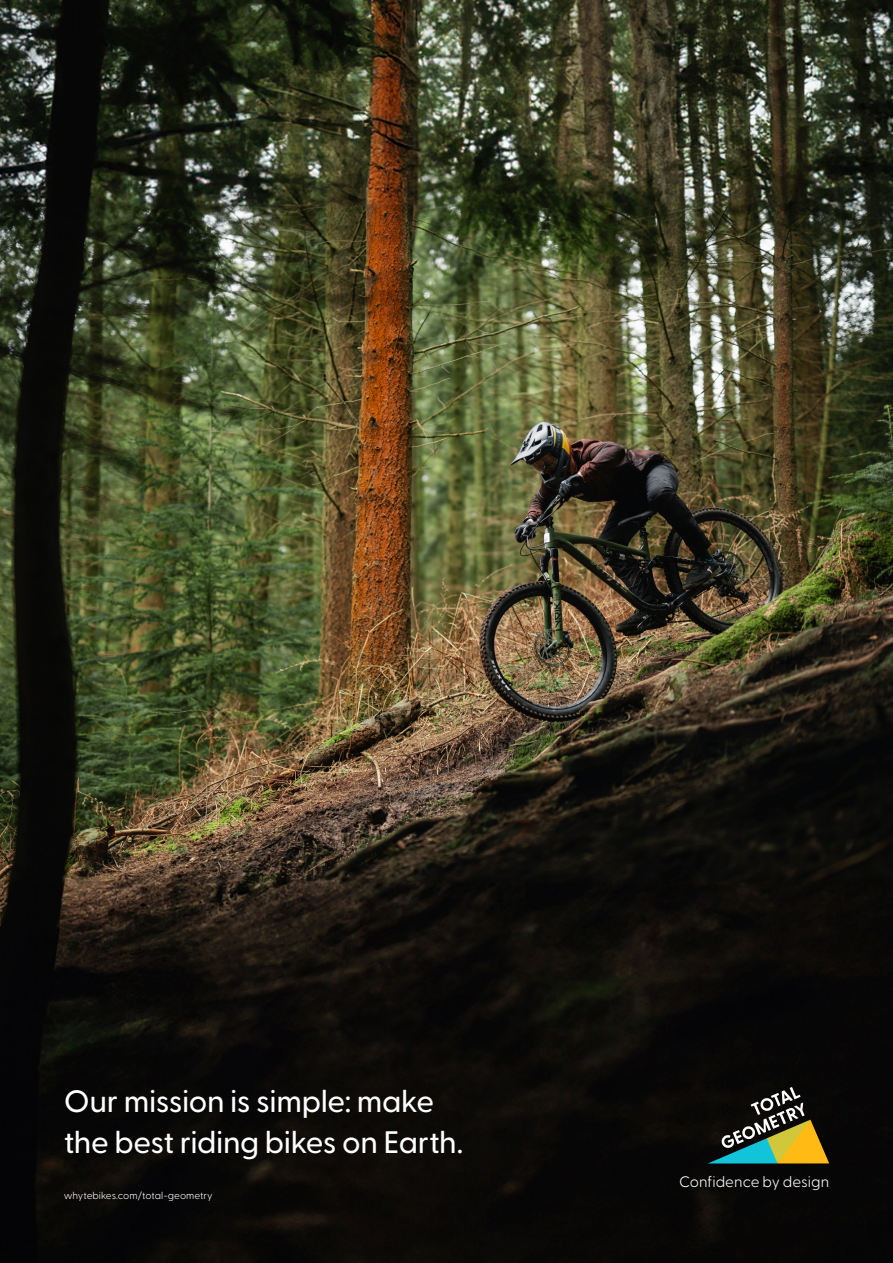
<style>
.page{position:relative;width:893px;height:1263px;background:#fff}
.page>*{position:absolute;margin:0;border:0;box-sizing:border-box;transform-origin:0 0}
.Page_Title{font:500 31.05px "Greycliff CF";letter-spacing:-.015em;color:#fff}
.t1{font:300 15.15px "Greycliff CF";color:#fff}
.Page_Title-2{font:300 10.2px "Greycliff CF";color:#fff}
</style>
<div class="page">
<img style="left:0;top:0;width:893px;height:1263px">
<svg style="left:708px;top:1087px;width:121px;height:76px;background:#4c5235"></svg>
<p class="Page_Title" style="left:64px;top:1077px;width:372px">Our mission is simple: make</p>
<p class="Page_Title" style="left:64px;top:1119px;width:401px">the best riding bikes on Earth.</p>
<p class="Page_Title-2" style="left:64px;top:1188px;width:150px">whytebikes.com/total-geometry</p>
<p class="t1" style="left:679px;top:1171px;width:152px">Confidence by design</p>
</div>
